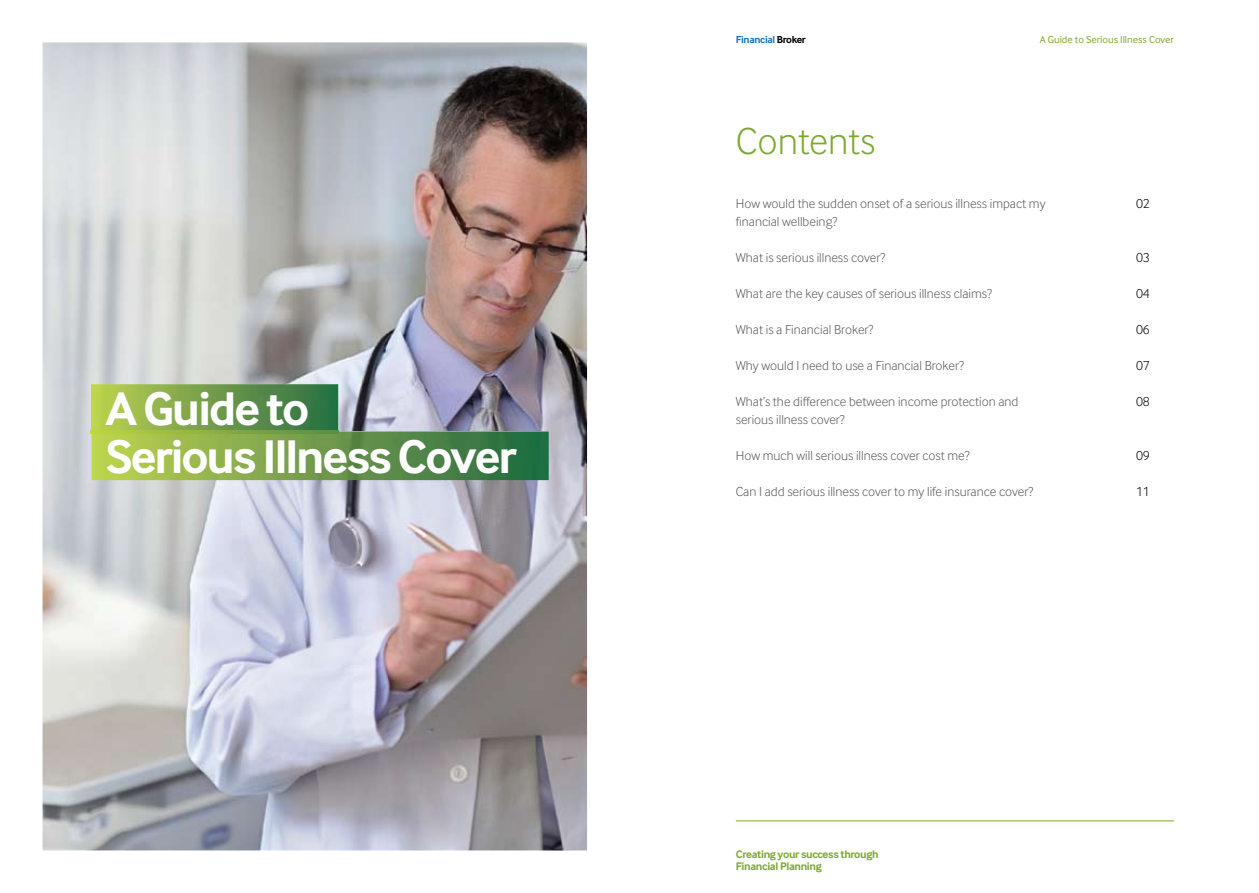
<style>
.page{position:relative;width:1259px;height:893px;background:#fff}
.page>*{position:absolute;margin:0;border:0;box-sizing:border-box;transform-origin:0 0}
.t1{font:700 48.9px/48px "Inter Face";letter-spacing:-.04em;color:#fff}
.t2{font:300 39px "Inter Face";color:#7ea831}
.t3{font:300 13.5px "Inter Face";color:#58595b}
.t4{font:300 13.5px "Inter Face";color:#000}
.t5{font:700 11.4px/11.7px "Inter Face";letter-spacing:-.03em;color:#7ea831}
.t6{font:10.5px "Inter Face";color:#7ea831}
.t7{font:700 10.5px "Inter Face";letter-spacing:-.03em;color:#1b75bc}
.s1{color:#000}
</style>
<div class="page">
<hr style="left:736px;top:821px;width:438px;height:1px;background:#7ea831">
<img style="left:43px;top:42px;width:544px;height:808px">
<img style="left:91px;top:384px;width:247px;height:47px">
<img style="left:91px;top:431px;width:458px;height:49px">
<img style="left:90px;top:431px;width:248px;height:2px">
<h1 class="t1" style="left:106px;top:384px;width:412px">A Guide to<br>Serious Illness Cover</h1>
<p class="t7" style="left:736px;top:33px;width:71px">Financial <span class="s1">Broker</span></p>
<p class="t6" style="left:1039px;top:33px;width:136px">A Guide to Serious Illness Cover</p>
<h2 class="t2" style="left:736px;top:119px;width:141px">Contents</h2>
<p class="t3" style="left:736px;top:195px;width:311px">How would the sudden onset of a serious illness impact my</p>
<p class="t4" style="left:1136px;top:195px;width:15px">02</p>
<p class="t3" style="left:736px;top:213px;width:103px">financial wellbeing?</p>
<p class="t3" style="left:736px;top:249px;width:151px">What is serious illness cover?</p>
<p class="t4" style="left:1136px;top:249px;width:15px">03</p>
<p class="t3" style="left:736px;top:285px;width:257px">What are the key causes of serious illness claims?</p>
<p class="t4" style="left:1136px;top:285px;width:15px">04</p>
<p class="t3" style="left:736px;top:321px;width:139px">What is a Financial Broker?</p>
<p class="t4" style="left:1136px;top:321px;width:15px">06</p>
<p class="t3" style="left:736px;top:357px;width:230px">Why would I need to use a Financial Broker?</p>
<p class="t4" style="left:1136px;top:357px;width:15px">07</p>
<p class="t3" style="left:736px;top:393px;width:284px">What’s the difference between income protection and</p>
<p class="t4" style="left:1136px;top:393px;width:15px">08</p>
<p class="t3" style="left:736px;top:411px;width:110px">serious illness cover?</p>
<p class="t3" style="left:736px;top:447px;width:235px">How much will serious illness cover cost me?</p>
<p class="t4" style="left:1136px;top:447px;width:15px">09</p>
<p class="t3" style="left:736px;top:483px;width:299px">Can I add serious illness cover to my life insurance cover?</p>
<p class="t4" style="left:1136px;top:483px;width:15px">11</p>
<p class="t5" style="left:736px;top:848px;width:144px">Creating your success through<br>Financial Planning</p>
</div>
